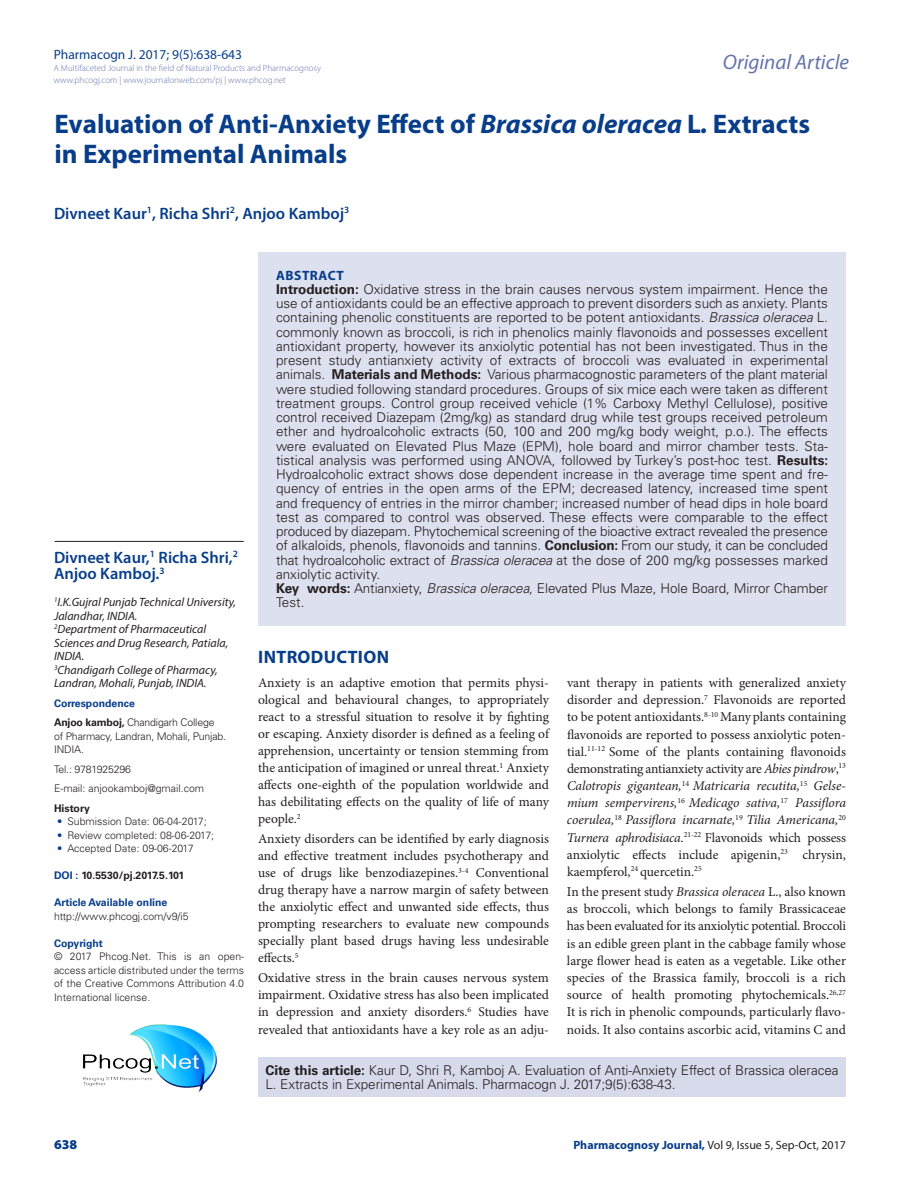
<style>
.page{position:relative;width:918px;height:1188px;background:#fff}
.page>*{position:absolute;margin:0;border:0;box-sizing:border-box;transform-origin:0 0}
.CT{font:700 27px/30px "Myriad Pro";color:#083e89}
.t1{font:italic 21px "Myriad Pro";color:#6473ac}
._1_HD{font:700 18px "Myriad Pro";letter-spacing:.02em;color:#083e89}
.CA{font:600 16.5px/16.5px "Myriad Pro";color:#083e89}
.TXT{font:13.5px/17.1px "Minion Pro";color:#231f20;text-align:justify}
.ABS_TXT{font:300 13.5px/14.2px "Univers LT Std";letter-spacing:-.005em;color:#231f20}
.t2{font:13.5px "Myriad Pro";color:#083e89}
.ABS_HD{font:700 13.5px "Myriad Pro";letter-spacing:.04em;color:#083e89}
.RRH{font:900 13.5px "Myriad Pro";color:#083e89}
.CA_Aff{font:italic 12px/13.5px "Myriad Pro";color:#231f20}
.RRH-2{font:12px "Myriad Pro";color:#231f20}
.ABS_AU_ADD{font:300 10.5px/13.5px "Univers LT Std";color:#231f20}
.ABS_AU_ADD-2{font:700 10.5px "Univers LT Std";color:#231f20}
.ABS_AU_ADD-3{font:700 10.5px "Univers LT Std";color:#083e89}
.ABS_TXT-2{font:700 10.5px "Univers LT Std";color:#083e89}
.t3{font:300 9px/12px "Myriad Pro";color:#6473ac}
.s1{font-style:italic}
.s2{font-weight:700}
.s3{color:#083e89}
.s4{font-weight:700;color:#083e89}
</style>
<div class="page">
<div style="left:258px;top:252px;width:588px;height:373px;background:#dde0ee"></div>
<hr style="left:55px;top:541px;width:189px;height:1px;background:#231f20">
<div style="left:258px;top:1057px;width:588px;height:39px;background:#d6daeb"></div>
<img style="left:83px;top:1024px;width:134px;height:69px">
<p class="t2" style="left:54px;top:46px;width:190px">Pharmacogn J. 2017; 9(5):638-643</p>
<p class="t3" style="left:54px;top:62px;width:269px">A Multifaceted Journal in the field of Natural Products and Pharmacognosy www.phcogj.com | www.journalonweb.com/pj | www.phcog.net</p>
<h2 class="t1" style="left:723px;top:49px;width:128px">Original Article</h2>
<p class="CT" style="left:55px;top:108px;width:757px">Evaluation of Anti-Anxiety Effect of <span class="s1">Brassica oleracea</span> L<span class="s1">.</span> Extracts in Experimental Animals</p>
<p class="CA" style="left:54px;top:205px;width:297px">Divneet Kaur<sup>1</sup>, Richa Shri<sup>2</sup>, Anjoo Kamboj<sup>3</sup></p>
<p class="CA" style="left:54px;top:549px;width:185px">Divneet Kaur,<sup>1</sup> Richa Shri,<sup>2<br></sup>Anjoo Kamboj.<sup>3</sup></p>
<p class="CA_Aff" style="left:54px;top:595px;width:184px"><sup>1</sup>I.K.Gujral Punjab Technical University,<br>Jalandhar, INDIA.</p>
<p class="CA_Aff" style="left:54px;top:622px;width:176px"><sup>2</sup>Department of Pharmaceutical<br>Sciences and Drug Research, Patiala,<br>INDIA.</p>
<p class="CA_Aff" style="left:54px;top:663px;width:165px"><sup>3</sup>Chandigarh College of Pharmacy,<br>Landran, Mohali, Punjab, INDIA.</p>
<p class="ABS_TXT-2" style="left:54px;top:697px;width:82px">Correspondence</p>
<p class="ABS_AU_ADD" style="left:54px;top:716px;width:174px"><span class="s2">Anjoo kamboj,</span> Chandigarh College of Pharmacy, Landran, Mohali, Punjab.<br>INDIA.</p>
<p class="ABS_AU_ADD" style="left:54px;top:762px;width:78px">Tel.: 9781925296</p>
<p class="ABS_AU_ADD" style="left:54px;top:782px;width:152px">E-mail: anjookamboj@gmail.com</p>
<p class="ABS_AU_ADD-2" style="left:54px;top:802px;width:37px">History</p>
<p class="ABS_AU_ADD" style="left:57px;top:815px;width:151px"><span class="s3">•</span> Submission Date: 06-04-2017;</p>
<p class="ABS_AU_ADD" style="left:57px;top:828px;width:159px"><span class="s3">•</span> Review completed: 08-06-2017;</p>
<p class="ABS_AU_ADD" style="left:57px;top:842px;width:138px"><span class="s3">•</span> Accepted Date: 09-06-2017</p>
<p class="ABS_AU_ADD-2" style="left:54px;top:870px;width:132px"><span class="s3">DOI :</span> 10.5530/pj.2017.5.101</p>
<p class="ABS_AU_ADD-3" style="left:54px;top:897px;width:115px">Article Available online</p>
<p class="ABS_AU_ADD" style="left:54px;top:909px;width:136px">http://www.phcogj.com/v9/i5</p>
<p class="ABS_AU_ADD-3" style="left:54px;top:937px;width:50px">Copyright</p>
<p class="ABS_AU_ADD" style="left:54px;top:950px;width:192px;text-align:justify">© 2017 Phcog.Net. This is an open&shy;access article distributed under the terms of the Creative Commons Attribution 4.0<br>International license<span class="s3">.</span></p>
<p class="ABS_HD" style="left:276px;top:266px;width:69px">ABSTRACT</p>
<p class="ABS_TXT" style="left:276px;top:282px;width:554px;text-align:justify"><span class="s2">Introduction:</span> Oxidative stress in the brain causes nervous system impairment. Hence the use of antioxidants could be an effective approach to prevent disorders such as anxiety. Plants containing phenolic constituents are reported to be potent antioxidants. <span class="s1">Brassica oleracea</span> L. commonly known as broccoli, is rich in phenolics mainly flavonoids and possesses excellent antioxidant property, however its anxiolytic potential has not been investigated. Thus in the present study antianxiety activity of extracts of broccoli was evaluated in experimental animals. <span class="s2">Materials and Methods:</span> Various pharmacognostic parameters of the plant material were studied following standard procedures. Groups of six mice each were taken as different treatment groups. Control group received vehicle (1% Carboxy Methyl Cellulose), positive control received Diazepam (2mg/kg) as standard drug while test groups received petroleum ether and hydroalcoholic extracts (50, 100 and 200 mg/kg body weight, p.o.). The effects were evaluated on Elevated Plus Maze (EPM), hole board and mirror chamber tests. Sta&shy;tistical analysis was performed using ANOVA, followed by Turkey’s post-hoc test. <span class="s2">Results:<br></span>Hydroalcoholic extract shows dose dependent increase in the average time spent and fre&shy;quency of entries in the open arms of the EPM; decreased latency, increased time spent and frequency of entries in the mirror chamber; increased number of head dips in hole board test as compared to control was observed. These effects were comparable to the effect produced by diazepam. Phytochemical screening of the bioactive extract revealed the presence of alkaloids, phenols, flavonoids and tannins. <span class="s2">Conclusion:</span> From our study, it can be concluded that hydroalcoholic extract of <span class="s1">Brassica oleracea</span> at the dose of 200 mg/kg possesses marked anxiolytic activity.</p>
<p class="ABS_TXT" style="left:276px;top:581px;width:553px"><span class="s2">Key words:</span> Antianxiety, <span class="s1">Brassica oleracea</span>, Elevated Plus Maze, Hole Board, Mirror Chamber<br>Test.</p>
<p class="_1_HD" style="left:258px;top:645px;width:132px">INTRODUCTION</p>
<p class="TXT" style="left:258px;top:675px;width:293px">Anxiety is an adaptive emotion that permits physi&shy;ological and behavioural changes, to appropriately react to a stressful situation to resolve it by fighting or escaping. Anxiety disorder is defined as a feeling of apprehension, uncertainty or tension stemming from the anticipation of imagined or unreal threat.<sup>1</sup> Anxiety affects one-eighth of the population worldwide and has debilitating effects on the quality of life of many people.<sup>2</sup></p>
<p class="TXT" style="left:258px;top:831px;width:293px">Anxiety disorders can be identified by early diagnosis and effective treatment includes psychotherapy and use of drugs like benzodiazepines.<sup>3-4</sup> Conventional drug therapy have a narrow margin of safety between the anxiolytic effect and unwanted side effects, thus prompting researchers to evaluate new compounds specially plant based drugs having less undesirable effects.<sup>5</sup></p>
<p class="TXT" style="left:258px;top:970px;width:293px">Oxidative stress in the brain causes nervous system impairment. Oxidative stress has also been implicated in depression and anxiety disorders.<sup>6</sup> Studies have revealed that antioxidants have a key role as an adju-</p>
<p class="TXT" style="left:567px;top:674px;width:281px">vant therapy in patients with generalized anxiety disorder and depression.<sup>7</sup> Flavonoids are reported to be potent antioxidants.<sup>8-10</sup> Manyplants containing flavonoids are reported to possess anxiolytic poten&shy;tial.<sup>11-12</sup> Some of the plants containing flavonoids demonstrating antianxiety activity are <span class="s1">Abies pindrow</span>,<sup>13<br></sup><span class="s1">Calotropis gigantean,</span><sup>14</sup> <span class="s1">Matricaria recutita,</span><sup>15</sup> <span class="s1">Gelse&shy;mium sempervirens,</span><sup>16</sup> <span class="s1">Medicago sativa,</span><sup>17</sup> <span class="s1">Passiflora coerulea,</span><sup>18</sup> <span class="s1">Passiflora incarnate,</span><sup>19</sup> <span class="s1">Tilia Americana,</span><sup>20<br></sup><span class="s1">Turnera aphrodisiaca.</span><sup>21-22</sup> Flavonoids which possess anxiolytic effects include apigenin,<sup>23</sup> chrysin, kaempferol,<sup>24</sup> quercetin.<sup>25</sup></p>
<p class="TXT" style="left:567px;top:883px;width:281px">In the present study <span class="s1">Brassica oleracea</span> L., also known as broccoli, which belongs to family Brassicaceae has been evaluated for its anxiolytic potential. Broccoli is an edible green plant in the cabbage family whose large flower head is eaten as a vegetable. Like other species of the Brassica family, broccoli is a rich source of health promoting phytochemicals.<sup>26,27<br></sup>It is rich in phenolic compounds, particularly flavo&shy;noids. It also contains ascorbic acid, vitamins C and</p>
<p class="ABS_TXT" style="left:266px;top:1063px;width:575px"><span class="s2">Cite this article:</span> Kaur D, Shri R, Kamboj A. Evaluation of Anti-Anxiety Effect of Brassica oleracea<br>L. Extracts in Experimental Animals. Pharmacogn J. 2017;9(5):638-43.</p>
<p class="RRH" style="left:54px;top:1136px;width:25px">638</p>
<p class="RRH-2" style="left:573px;top:1138px;width:274px"><span class="s4">Pharmacognosy Journal,</span> Vol 9, Issue 5, Sep-Oct, 2017</p>
</div>
